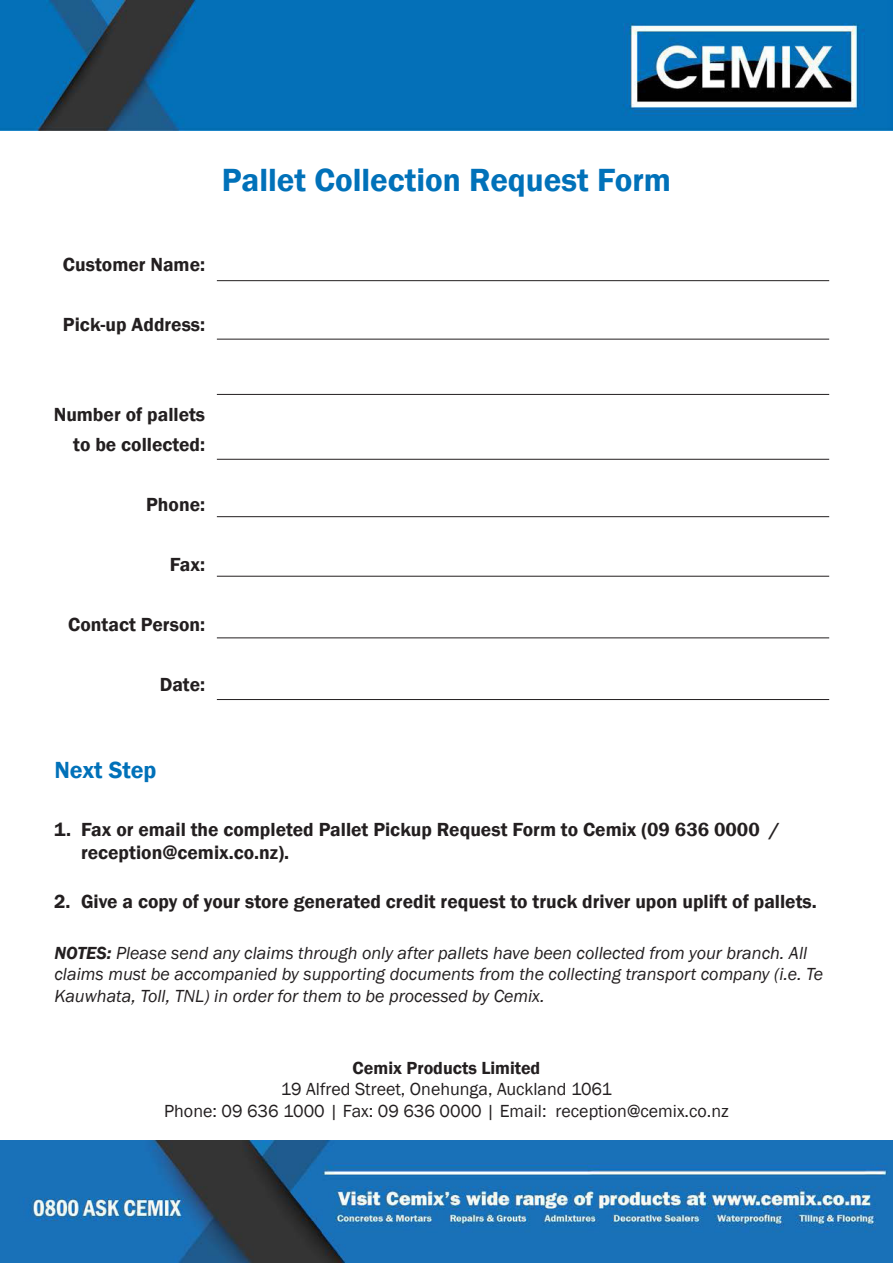
<style>
.page{position:relative;width:893px;height:1263px;background:#fff}
.page>*{position:absolute;margin:0;border:0;box-sizing:border-box;transform-origin:0 0}
.t1{font:600 33px "Franklin Gothic";color:#0171b9}
.t2{font:600 24px "Franklin Gothic";letter-spacing:-.005em;color:#0171b9}
.t3{font:600 19.5px/23.4px "Franklin Gothic";color:#231f20}
.t4{font:italic 18px/21.6px "Franklin Gothic";color:#231f20}
.t5{font:18px "Franklin Gothic";color:#231f20}
.t6{font:600 18px "Franklin Gothic";color:#231f20}
.s1{font-weight:600}
</style>
<div class="page">
<img style="left:0;top:1140px;width:893px;height:123px">
<img style="left:1px;top:0;width:892px;height:130px">
<hr style="left:217px;top:280px;width:612px;height:1px;background:#231f20">
<hr style="left:217px;top:339px;width:612px;height:1px;background:#231f20">
<hr style="left:217px;top:394px;width:612px;height:1px;background:#231f20">
<hr style="left:217px;top:459px;width:612px;height:1px;background:#231f20">
<hr style="left:217px;top:516px;width:612px;height:1px;background:#231f20">
<hr style="left:217px;top:576px;width:612px;height:1px;background:#231f20">
<hr style="left:217px;top:638px;width:612px;height:1px;background:#231f20">
<hr style="left:217px;top:699px;width:612px;height:1px;background:#231f20">
<p class="t1" style="left:222px;top:160px;width:451px">Pallet Collection Request Form</p>
<p class="t3" style="left:63px;top:253px;width:144px">Customer Name:</p>
<p class="t3" style="left:63px;top:313px;width:144px">Pick-up Address:</p>
<p class="t3" style="left:54px;top:403px;width:153px">Number of pallets</p>
<p class="t3" style="left:73px;top:433px;width:133px">to be collected:</p>
<p class="t3" style="left:146px;top:493px;width:60px">Phone:</p>
<p class="t3" style="left:170px;top:553px;width:37px">Fax:</p>
<p class="t3" style="left:68px;top:613px;width:138px">Contact Person:</p>
<p class="t3" style="left:160px;top:673px;width:47px">Date:</p>
<p class="t2" style="left:54px;top:755px;width:104px">Next Step</p>
<p class="t3" style="left:81px;top:818px;width:700px;text-indent:-27px">1. Fax or email the completed Pallet Pickup Request Form to Cemix (09 636 0000 / reception@cemix.co.nz).</p>
<p class="t3" style="left:54px;top:890px;width:764px">2. Give a copy of your store generated credit request to truck driver upon uplift of pallets.</p>
<p class="t4" style="left:54px;top:942px;width:770px"><span class="s1">NOTES:</span> Please send any claims through only after pallets have been collected from your branch. All claims must be accompanied by supporting documents from the collecting transport company (i.e. Te<br>Kauwhata, Toll, TNL) in order for them to be processed by Cemix.</p>
<p class="t6" style="left:353px;top:1056px;width:189px">Cemix Products Limited</p>
<p class="t5" style="left:281px;top:1078px;width:333px">19 Alfred Street, Onehunga, Auckland 1061</p>
<p class="t5" style="left:164px;top:1099px;width:566px">Phone: 09 636 1000 | Fax: 09 636 0000 | Email: reception@cemix.co.nz</p>
</div>
